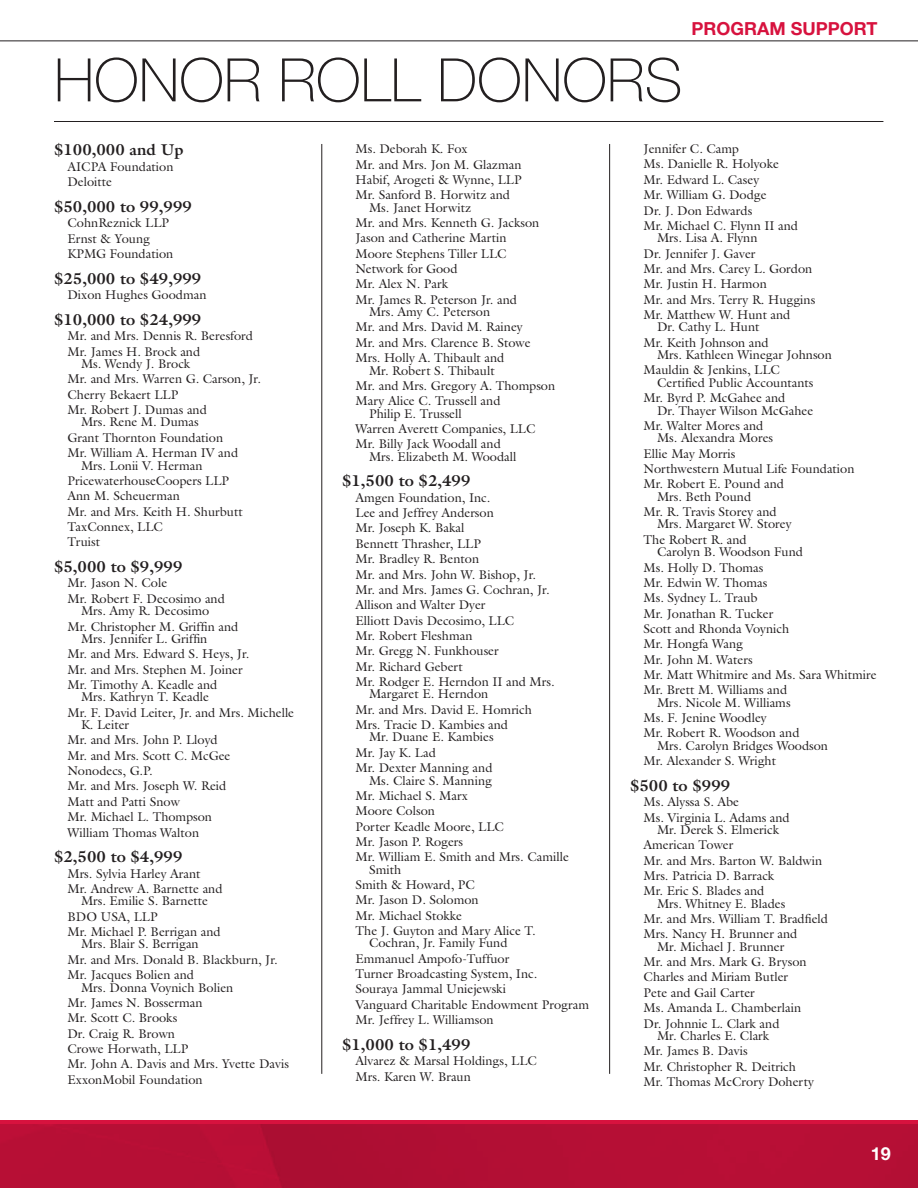
<style>
.page{position:relative;width:918px;height:1188px;background:#fff}
.page>*{position:absolute;margin:0;border:0;box-sizing:border-box;transform-origin:0 0}
.t1{font:100 60px "Helvetica Neue";color:#231f20}
.t2{font:700 18px "Helvetica Neue";color:#d7123e}
.t3{font:700 18px "Helvetica Neue";color:#fff}
.t4{font:700 15.75px "Galliard Std";color:#231f20}
.t5{font:12.75px/15.3px "Galliard Std";color:#231f20}
</style>
<div class="page">
<div style="left:0;top:1120px;width:918px;height:68px;background:#b60f35"></div>
<hr style="left:0;top:40px;width:918px;height:1px;background:#231f20">
<hr style="left:54px;top:121px;width:829px;height:1px;background:#231f20">
<hr style="left:322px;top:144px;width:1px;height:930px;background:#231f20">
<hr style="left:609px;top:144px;width:1px;height:930px;background:#231f20">
<h1 class="t1" style="left:54px;top:47px;width:630px">HONOR ROLL DONORS</h1>
<h2 class="t2" style="left:692px;top:18px;width:188px">PROGRAM SUPPORT</h2>
<p class="t4" style="left:54px;top:140px;width:131px">$100,000 and Up</p>
<p class="t5" style="left:68px;top:158px;width:108px">AICPA Foundation<br>Deloitte</p>
<p class="t4" style="left:54px;top:196px;width:139px">$50,000 to 99,999</p>
<p class="t5" style="left:68px;top:215px;width:107px">CohnReznick LLP<br>Ernst &amp; Young<br>KPMG Foundation</p>
<p class="t4" style="left:54px;top:268px;width:149px">$25,000 to $49,999</p>
<p class="t5" style="left:68px;top:287px;width:140px">Dixon Hughes Goodman</p>
<p class="t4" style="left:54px;top:309px;width:149px">$10,000 to $24,999</p>
<p class="t5" style="left:68px;top:328px;width:187px">Mr. and Mrs. Dennis R. Beresford<br>Mr. James H. Brock and</p>
<p class="t5" style="left:68px;top:356px;width:195px;text-indent:14px">Ms. Wendy J. Brock<br>Mr. and Mrs. Warren G. Carson, Jr.<br>Cherry Bekaert LLP<br>Mr. Robert J. Dumas and</p>
<p class="t5" style="left:68px;top:414px;width:172px;text-indent:14px">Mrs. Rene M. Dumas<br>Grant Thornton Foundation<br>Mr. William A. Herman IV and</p>
<p class="t5" style="left:68px;top:457px;width:177px;text-indent:14px">Mrs. Lonii V. Herman<br>PricewaterhouseCoopers LLP<br>Ann M. Scheuerman<br>Mr. and Mrs. Keith H. Shurbutt<br>TaxConnex, LLC<br>Truist</p>
<p class="t4" style="left:54px;top:557px;width:130px">$5,000 to $9,999</p>
<p class="t5" style="left:68px;top:575px;width:159px">Mr. Jason N. Cole<br>Mr. Robert F. Decosimo and</p>
<p class="t5" style="left:68px;top:603px;width:172px;text-indent:14px">Mrs. Amy R. Decosimo<br>Mr. Christopher M. Griffin and</p>
<p class="t5" style="left:68px;top:631px;width:183px;text-indent:14px">Mrs. Jennifer L. Griffin<br>Mr. and Mrs. Edward S. Heys, Jr.<br>Mr. and Mrs. Stephen M. Joiner<br>Mr. Timothy A. Keadle and</p>
<p class="t5" style="left:68px;top:689px;width:228px;text-indent:14px">Mrs. Kathryn T. Keadle<br>Mr. F. David Leiter, Jr. and Mrs. Michelle</p>
<p class="t5" style="left:68px;top:717px;width:164px;text-indent:14px">K. Leiter<br>Mr. and Mrs. John P. Lloyd<br>Mr. and Mrs. Scott C. McGee<br>Nonodecs, G.P.<br>Mr. and Mrs. Joseph W. Reid<br>Matt and Patti Snow<br>Mr. Michael L. Thompson<br>William Thomas Walton</p>
<p class="t4" style="left:54px;top:847px;width:130px">$2,500 to $4,999</p>
<p class="t5" style="left:68px;top:866px;width:157px">Mrs. Sylvia Harley Arant<br>Mr. Andrew A. Barnette and</p>
<p class="t5" style="left:68px;top:893px;width:155px;text-indent:14px">Mrs. Emilie S. Barnette<br>BDO USA, LLP<br>Mr. Michael P. Berrigan and</p>
<p class="t5" style="left:68px;top:936px;width:212px;text-indent:14px">Mrs. Blair S. Berrigan<br>Mr. and Mrs. Donald B. Blackburn, Jr.<br>Mr. Jacques Bolien and</p>
<p class="t5" style="left:68px;top:979px;width:223px;text-indent:14px">Mrs. Donna Voynich Bolien<br>Mr. James N. Bosserman<br>Mr. Scott C. Brooks<br>Dr. Craig R. Brown<br>Crowe Horwath, LLP<br>Mr. John A. Davis and Mrs. Yvette Davis<br>ExxonMobil Foundation</p>
<p class="t5" style="left:356px;top:141px;width:168px">Ms. Deborah K. Fox<br>Mr. and Mrs. Jon M. Glazman<br>Habif, Arogeti &amp; Wynne, LLP<br>Mr. Sanford B. Horwitz and</p>
<p class="t5" style="left:356px;top:199px;width:185px;text-indent:14px">Ms. Janet Horwitz<br>Mr. and Mrs. Kenneth G. Jackson<br>Jason and Catherine Martin<br>Moore Stephens Tiller LLC<br>Network for Good<br>Mr. Alex N. Park<br>Mr. James R. Peterson Jr. and</p>
<p class="t5" style="left:356px;top:304px;width:177px;text-indent:14px">Mrs. Amy C. Peterson<br>Mr. and Mrs. David M. Rainey<br>Mr. and Mrs. Clarence B. Stowe<br>Mrs. Holly A. Thibault and</p>
<p class="t5" style="left:356px;top:362px;width:201px;text-indent:14px">Mr. Robert S. Thibault<br>Mr. and Mrs. Gregory A. Thompson<br>Mary Alice C. Trussell and</p>
<p class="t5" style="left:356px;top:405px;width:181px;text-indent:14px">Philip E. Trussell<br>Warren Averett Companies, LLC<br>Mr. Billy Jack Woodall and</p>
<p class="t5" style="left:369px;top:449px;width:149px">Mrs. Elizabeth M. Woodall</p>
<p class="t4" style="left:342px;top:471px;width:130px">$1,500 to $2,499</p>
<p class="t5" style="left:356px;top:490px;width:201px">Amgen Foundation, Inc.<br>Lee and Jeffrey Anderson<br>Mr. Joseph K. Bakal<br>Bennett Thrasher, LLP<br>Mr. Bradley R. Benton<br>Mr. and Mrs. John W. Bishop, Jr.<br>Mr. and Mrs. James G. Cochran, Jr.<br>Allison and Walter Dyer<br>Elliott Davis Decosimo, LLC<br>Mr. Robert Fleshman<br>Mr. Gregg N. Funkhouser<br>Mr. Richard Gebert<br>Mr. Rodger E. Herndon II and Mrs.</p>
<p class="t5" style="left:356px;top:686px;width:178px;text-indent:14px">Margaret E. Herndon<br>Mr. and Mrs. David E. Homrich<br>Mrs. Tracie D. Kambies and</p>
<p class="t5" style="left:356px;top:729px;width:140px;text-indent:14px">Mr. Duane E. Kambies<br>Mr. Jay K. Lad<br>Mr. Dexter Manning and</p>
<p class="t5" style="left:356px;top:772px;width:215px;text-indent:14px">Ms. Claire S. Manning<br>Mr. Michael S. Marx<br>Moore Colson<br>Porter Keadle Moore, LLC<br>Mr. Jason P. Rogers<br>Mr. William E. Smith and Mrs. Camille</p>
<p class="t5" style="left:356px;top:861px;width:182px;text-indent:14px">Smith<br>Smith &amp; Howard, PC<br>Mr. Jason D. Solomon<br>Mr. Michael Stokke<br>The J. Guyton and Mary Alice T.</p>
<p class="t5" style="left:356px;top:935px;width:235px;text-indent:14px">Cochran, Jr. Family Fund<br>Emmanuel Ampofo-Tuffuor<br>Turner Broadcasting System, Inc.<br>Souraya Jammal Uniejewski<br>Vanguard Charitable Endowment Program<br>Mr. Jeffrey L. Williamson</p>
<p class="t4" style="left:342px;top:1034px;width:130px">$1,000 to $1,499</p>
<p class="t5" style="left:356px;top:1053px;width:183px">Alvarez &amp; Marsal Holdings, LLC<br>Mrs. Karen W. Braun</p>
<p class="t5" style="left:644px;top:141px;width:156px">Jennifer C. Camp<br>Ms. Danielle R. Holyoke<br>Mr. Edward L. Casey<br>Mr. William G. Dodge<br>Dr. J. Don Edwards<br>Mr. Michael C. Flynn II and</p>
<p class="t5" style="left:644px;top:230px;width:173px;text-indent:14px">Mrs. Lisa A. Flynn<br>Dr. Jennifer J. Gaver<br>Mr. and Mrs. Carey L. Gordon<br>Mr. Justin H. Harmon<br>Mr. and Mrs. Terry R. Huggins<br>Mr. Matthew W. Hunt and</p>
<p class="t5" style="left:644px;top:319px;width:127px;text-align:center">Dr. Cathy L. Hunt<br>Mr. Keith Johnson and</p>
<p class="t5" style="left:644px;top:347px;width:190px;text-indent:14px">Mrs. Kathleen Winegar Johnson<br>Mauldin &amp; Jenkins, LLC</p>
<p class="t5" style="left:644px;top:375px;width:171px;text-indent:14px">Certified Public Accountants<br>Mr. Byrd P. McGahee and</p>
<p class="t5" style="left:644px;top:402px;width:171px;text-indent:14px">Dr. Thayer Wilson McGahee<br>Mr. Walter Mores and</p>
<p class="t5" style="left:644px;top:430px;width:212px;text-indent:14px">Ms. Alexandra Mores<br>Ellie May Morris<br>Northwestern Mutual Life Foundation<br>Mr. Robert E. Pound and</p>
<p class="t5" style="left:644px;top:489px;width:135px;text-indent:14px">Mrs. Beth Pound<br>Mr. R. Travis Storey and</p>
<p class="t5" style="left:644px;top:516px;width:150px;text-indent:14px">Mrs. Margaret W. Storey<br>The Robert R. and</p>
<p class="t5" style="left:644px;top:544px;width:235px;text-indent:14px">Carolyn B. Woodson Fund<br>Ms. Holly D. Thomas<br>Mr. Edwin W. Thomas<br>Ms. Sydney L. Traub<br>Mr. Jonathan R. Tucker<br>Scott and Rhonda Voynich<br>Mr. Hongfa Wang<br>Mr. John M. Waters<br>Mr. Matt Whitmire and Ms. Sara Whitmire<br>Mr. Brett M. Williams and</p>
<p class="t5" style="left:644px;top:695px;width:157px;text-indent:14px">Mrs. Nicole M. Williams<br>Ms. F. Jenine Woodley<br>Mr. Robert R. Woodson and</p>
<p class="t5" style="left:644px;top:738px;width:186px;text-indent:14px">Mrs. Carolyn Bridges Woodson<br>Mr. Alexander S. Wright</p>
<p class="t4" style="left:630px;top:775px;width:102px">$500 to $999</p>
<p class="t5" style="left:644px;top:794px;width:148px">Ms. Alyssa S. Abe<br>Ms. Virginia L. Adams and</p>
<p class="t5" style="left:644px;top:822px;width:180px;text-indent:14px">Mr. Derek S. Elmerick<br>American Tower<br>Mr. and Mrs. Barton W. Baldwin<br>Mrs. Patricia D. Barrack<br>Mr. Eric S. Blades and</p>
<p class="t5" style="left:644px;top:896px;width:186px;text-indent:14px">Mrs. Whitney E. Blades<br>Mr. and Mrs. William T. Bradfield<br>Mrs. Nancy H. Brunner and</p>
<p class="t5" style="left:644px;top:939px;width:165px;text-indent:14px">Mr. Michael J. Brunner<br>Mr. and Mrs. Mark G. Bryson<br>Charles and Miriam Butler<br>Pete and Gail Carter<br>Ms. Amanda L. Chamberlain<br>Dr. Johnnie L. Clark and</p>
<p class="t5" style="left:644px;top:1028px;width:172px;text-indent:14px">Mr. Charles E. Clark<br>Mr. James B. Davis<br>Mr. Christopher R. Deitrich<br>Mr. Thomas McCrory Doherty</p>
<h2 class="t3" style="left:871px;top:1143px;width:22px">19</h2>
</div>
